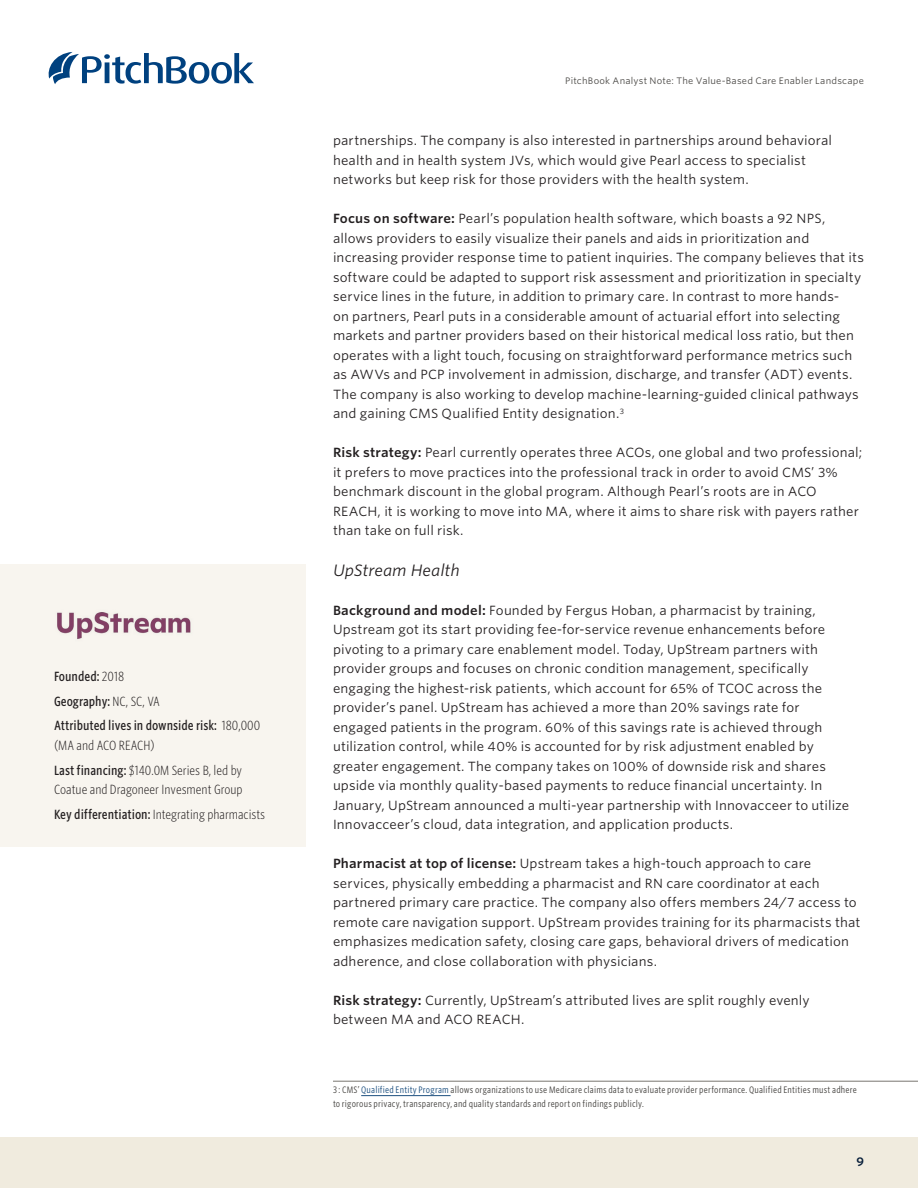
<style>
.page{position:relative;width:918px;height:1188px;background:#fff}
.page>*{position:absolute;margin:0;border:0;box-sizing:border-box;transform-origin:0 0}
.AN_Body_copy_-_runt_control{font:italic 15.75px "Whitney S Sm";color:#231f20}
.AN_Body_copy_-_runt_control-2{font:12.75px/19.5px "Whitney S Sm";letter-spacing:.01em;color:#231f20}
.AN_Company_highlights_sidebar{font:300 12.75px/19.5px "Whitney Cond S Sm";color:#231f20}
.AN_Company_highlights_sidebar-2{font:500 12.75px/19.5px "Whitney Cond S Sm";color:#231f20}
.t1{font:600 12px "Whitney S Sm";color:#051c38}
.AN_Footnote{font:9px/13.5px "Whitney Cond S Sm";letter-spacing:.02em;color:#484643}
.t2{font:9px "Whitney S Sm";letter-spacing:.025em;color:#484643}
.s1{font-weight:300}
.s2{font-weight:500}
.s3{font-weight:600}
.s4{color:#1d5080}
</style>
<div class="page">
<svg style="left:49px;top:52px;width:205px;height:32px"></svg>
<div style="left:0;top:1137px;width:918px;height:51px;background:#f0ebde"></div>
<div style="left:0;top:564px;width:306px;height:283px;background:#f8f5ef"></div>
<img style="left:57px;top:612px;width:134px;height:27px">
<hr style="left:333px;top:1081px;width:585px;height:1px;background:#78766f">
<hr style="left:361px;top:1095px;width:90px;height:1px;background:#1d5080">
<p class="AN_Company_highlights_sidebar-2" style="left:54px;top:666px;width:72px">Founded: <span class="s1">2018</span></p>
<p class="AN_Company_highlights_sidebar-2" style="left:54px;top:691px;width:108px">Geography: <span class="s1">NC, SC, VA</span></p>
<p class="AN_Company_highlights_sidebar-2" style="left:54px;top:716px;width:208px">Attributed lives in downside risk: <span class="s1">180,000 (MA and ACO REACH)</span></p>
<p class="AN_Company_highlights_sidebar" style="left:54px;top:760px;width:190px"><span class="s2">Last financing:</span> $140.0M Series B, led by<br>Coatue and Dragoneer Invesment Group</p>
<p class="AN_Company_highlights_sidebar" style="left:54px;top:804px;width:213px"><span class="s2">Key differentiation:</span> Integrating pharmacists</p>
<p class="t2" style="left:565px;top:75px;width:300px">PitchBook Analyst Note: The Value-Based Care Enabler Landscape</p>
<p class="AN_Body_copy_-_runt_control-2" style="left:333px;top:131px;width:501px">partnerships. The company is also interested in partnerships around behavioral health and in health system JVs, which would give Pearl access to specialist networks but keep risk for those providers with the health system.</p>
<p class="AN_Body_copy_-_runt_control-2" style="left:333px;top:209px;width:533px"><span class="s3">Focus on software:</span> Pearl’s population health software, which boasts a 92 NPS, allows providers to easily visualize their panels and aids in prioritization and increasing provider response time to patient inquiries. The company believes that its software could be adapted to support risk assessment and prioritization in specialty service lines in the future, in addition to primary care. In contrast to more hands-<br>on partners, Pearl puts in a considerable amount of actuarial effort into selecting markets and partner providers based on their historical medical loss ratio, but then operates with a light touch, focusing on straightforward performance metrics such as AWVs and PCP involvement in admission, discharge, and transfer (ADT) events.<br>The company is also working to develop machine-learning-guided clinical pathways and gaining CMS Qualified Entity designation.<sup>3</sup></p>
<p class="AN_Body_copy_-_runt_control-2" style="left:333px;top:443px;width:531px"><span class="s3">Risk strategy:</span> Pearl currently operates three ACOs, one global and two professional; it prefers to move practices into the professional track in order to avoid CMS’ 3% benchmark discount in the global program. Although Pearl’s roots are in ACO REACH, it is working to move into MA, where it aims to share risk with payers rather than take on full risk.</p>
<p class="AN_Body_copy_-_runt_control" style="left:333px;top:559px;width:128px">UpStream Health</p>
<p class="AN_Body_copy_-_runt_control-2" style="left:333px;top:600px;width:518px"><span class="s3">Background and model:</span> Founded by Fergus Hoban, a pharmacist by training, Upstream got its start providing fee-for-service revenue enhancements before pivoting to a primary care enablement model. Today, UpStream partners with provider groups and focuses on chronic condition management, specifically engaging the highest-risk patients, which account for 65% of TCOC across the provider’s panel. UpStream has achieved a more than 20% savings rate for engaged patients in the program. 60% of this savings rate is achieved through utilization control, while 40% is accounted for by risk adjustment enabled by greater engagement. The company takes on 100% of downside risk and shares upside via monthly quality-based payments to reduce financial uncertainty. In January, UpStream announced a multi-year partnership with Innovacceer to utilize Innovacceer’s cloud, data integration, and application products.</p>
<p class="AN_Body_copy_-_runt_control-2" style="left:333px;top:854px;width:529px"><span class="s3">Pharmacist at top of license:</span> Upstream takes a high-touch approach to care services, physically embedding a pharmacist and RN care coordinator at each partnered primary care practice. The company also offers members 24/7 access to remote care navigation support. UpStream provides training for its pharmacists that emphasizes medication safety, closing care gaps, behavioral drivers of medication adherence, and close collaboration with physicians.</p>
<p class="AN_Body_copy_-_runt_control-2" style="left:333px;top:990px;width:478px"><span class="s3">Risk strategy:</span> Currently, UpStream’s attributed lives are split roughly evenly between MA and ACO REACH.</p>
<p class="AN_Footnote" style="left:333px;top:1083px;width:525px">3 : CMS’ <span class="s4">Qualified Entity Program</span> allows organizations to use Medicare claims data to evaluate provider performance. Qualified Entities must adhere to rigorous privacy, transparency, and quality standards and report on findings publicly.</p>
<p class="t1" style="left:856px;top:1153px;width:9px">9</p>
</div>
